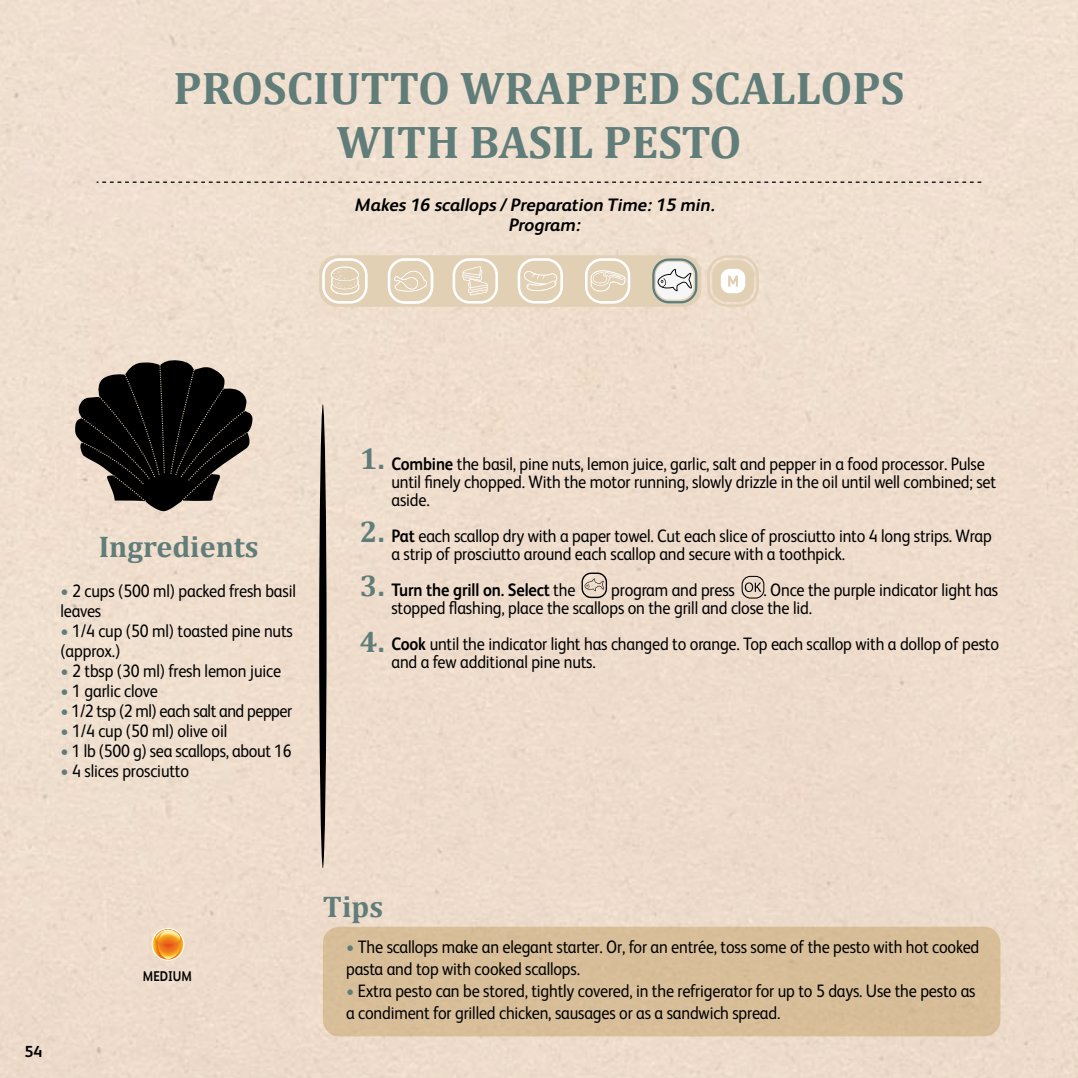
<style>
.page{position:relative;width:1078px;height:1078px;background:#fff}
.page>*{position:absolute;margin:0;border:0;box-sizing:border-box;transform-origin:0 0}
.t1{font:700 46px/54px "Cambria";color:#607d79;text-align:center}
.t2{font:700 30px "Cambria";color:#607d79}
.t3{font:18px/18px "FS Albert";letter-spacing:-.01em;color:#000;scale:.9 1}
.t4{font:italic 700 18px "FS Albert";color:#000}
.t5{font:18px "FS Albert";letter-spacing:-.03em;color:#000;scale:.9 1}
.t6{font:700 18px "FS Albert";letter-spacing:-.01em;color:#000;scale:.9 1}
.t7{font:700 16px "FS Albert";color:#000}
.t8{font:700 14.2px "FS Albert";color:#000;scale:.85 1}
.s1{color:#607d79}
.s2{font-family:"Cambria";font-weight:700;font-size:30px;color:#607d79}
.s3{font-weight:700}
.s4{font-weight:400}
</style>
<div class="page">
<div style="left:0;top:0;width:1077px;height:1077px;background:#efddcd"></div>
<svg style="left:97px;top:181px;width:884px;height:2px;background:#a2978c"></svg>
<svg style="left:707px;top:255px;width:51px;height:52px"></svg>
<div style="left:319px;top:404px;width:7px;height:464px;background:#000;border-radius:50%"></div>
<svg style="left:319px;top:255px;width:382px;height:52px;background:#e3d6c0"></svg>
<div style="left:323px;top:926px;width:677px;height:110px;background:#d7be98;border-radius:17px"></div>
<svg style="left:581px;top:572px;width:26px;height:26px"></svg>
<svg style="left:741px;top:575px;width:23px;height:23px"></svg>
<svg style="left:152px;top:927px;width:32px;height:33px"></svg>
<svg style="left:153px;top:929px;width:30px;height:30px"></svg>
<svg style="left:75px;top:359px;width:177px;height:152px;background:#4a443f"></svg>
<h1 class="t1" style="left:173px;top:60px;width:732px">PROSCIUTTO WRAPPED SCALLOPS<br>WITH BASIL PESTO</h1>
<p class="t4" style="left:355px;top:194px;width:361px">Makes 16 scallops / Preparation Time: 15 min.</p>
<p class="t4" style="left:509px;top:214px;width:73px">Program:</p>
<h2 class="t2" style="left:99px;top:525px;width:161px">Ingredients</h2>
<p class="t3" style="left:60px;top:580px;width:263px;line-height:20px"><span class="s1">•</span> 2 cups (500 ml) packed fresh basil leaves</p>
<p class="t3" style="left:60px;top:620px;width:260px;line-height:20px"><span class="s1">•</span> 1/4 cup (50 ml) toasted pine nuts (approx.)</p>
<p class="t3" style="left:60px;top:661px;width:246px"><span class="s1">•</span> 2 tbsp (30 ml) fresh lemon juice</p>
<p class="t3" style="left:60px;top:681px;width:109px"><span class="s1">•</span> 1 garlic clove</p>
<p class="t5" style="left:60px;top:700px;width:259px"><span class="s1">•</span> 1/2 tsp (2 ml) each salt and pepper</p>
<p class="t3" style="left:60px;top:721px;width:187px"><span class="s1">•</span> 1/4 cup (50 ml) olive oil</p>
<p class="t3" style="left:60px;top:741px;width:258px"><span class="s1">•</span> 1 lb (500 g) sea scallops, about 16</p>
<p class="t3" style="left:60px;top:761px;width:144px"><span class="s1">•</span> 4 slices prosciutto</p>
<p class="t3" style="left:391px;top:454px;width:673px;text-indent:-31px"><span class="s2">1.</span> <span class="s3">Combine</span> the basil, pine nuts, lemon juice, garlic, salt and pepper in a food processor. Pulse until finely chopped. With the motor running, slowly drizzle in the oil until well combined; set aside.</p>
<p class="t3" style="left:391px;top:526px;width:668px"><span class="s3">Pat</span> each scallop dry with a paper towel. Cut each slice of prosciutto into 4 long strips. Wrap a strip of prosciutto around each scallop and secure with a toothpick.</p>
<p class="t6" style="left:391px;top:579px;width:206px">Turn the grill on. Select <span class="s4">the</span></p>
<p class="t3" style="left:611px;top:580px;width:139px">program and press</p>
<h2 class="t2" style="left:360px;top:510px;width:26px">2.</h2>
<h2 class="t2" style="left:360px;top:564px;width:26px">3.</h2>
<p class="t3" style="left:391px;top:580px;width:675px;text-indent:372px">. Once the purple indicator light has stopped flashing, place the scallops on the grill and close the lid.</p>
<p class="t3" style="left:391px;top:634px;width:676px"><span class="s3">Cook</span> until the indicator light has changed to orange. Top each scallop with a dollop of pesto and a few additional pine nuts.</p>
<h2 class="t2" style="left:360px;top:620px;width:26px">4.</h2>
<p class="t7" style="left:25px;top:1042px;width:19px">54</p>
<p class="t8" style="left:143px;top:968px;width:59px">MEDIUM</p>
<h2 class="t2" style="left:323px;top:885px;width:62px">Tips</h2>
<p class="t3" style="left:346px;top:935px;width:705px;line-height:22px"><span class="s1">•</span> The scallops make an elegant starter. Or, for an entrée, toss some of the pesto with hot cooked pasta and top with cooked scallops.</p>
<p class="t3" style="left:346px;top:979px;width:700px;line-height:22px"><span class="s1">•</span> Extra pesto can be stored, tightly covered, in the refrigerator for up to 5 days. Use the pesto as a condiment for grilled chicken, sausages or as a sandwich spread.</p>
</div>
